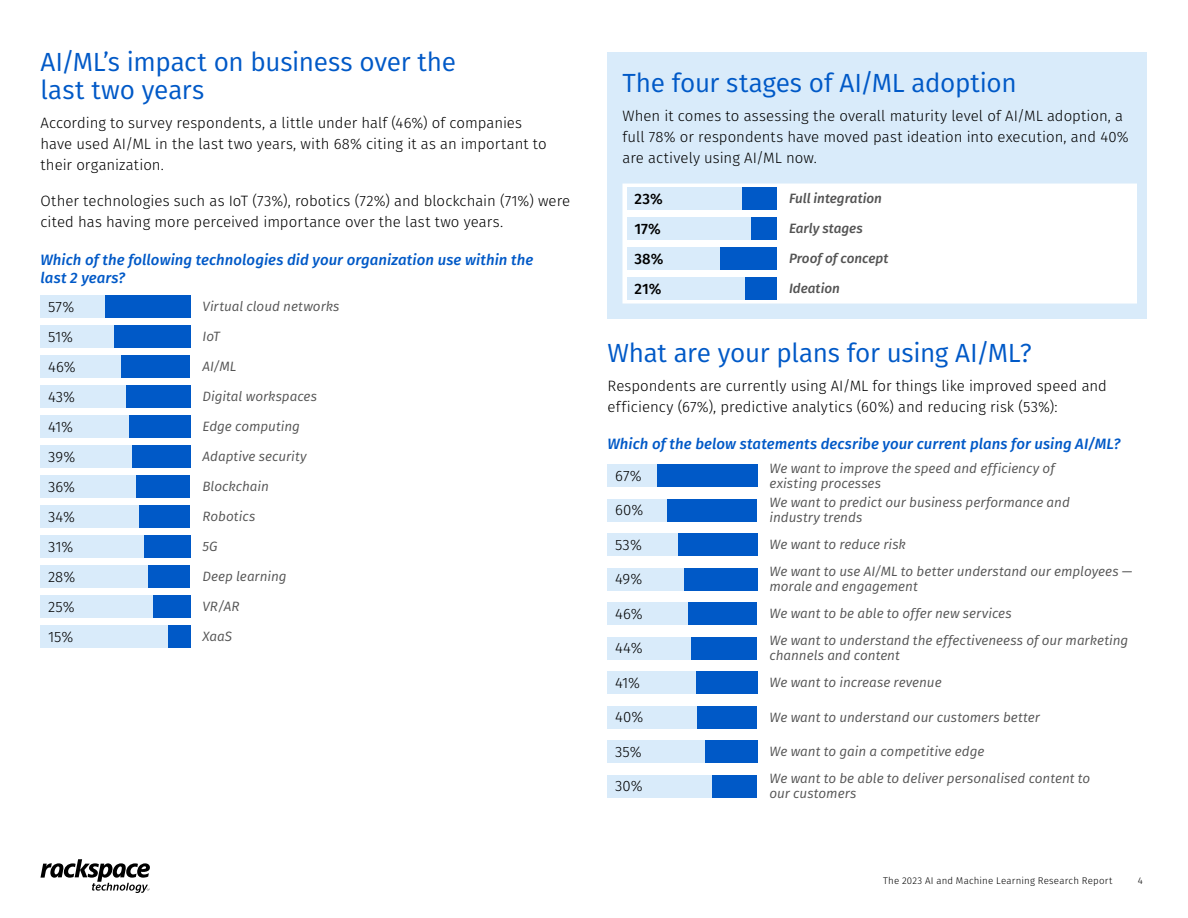
<style>
.page{position:relative;width:1188px;height:918px;background:#fff}
.page>*{position:absolute;margin:0;border:0;box-sizing:border-box;transform-origin:0 0}
.t1{font:26.25px/28.8px "Fira Sans";letter-spacing:-.015em;color:#0059c7}
.t2{font:300 15px/21px "Fira Sans";letter-spacing:.005em;color:#000}
.t3{font:italic 500 15px/18px "Fira Sans";letter-spacing:.005em;color:#0059c7}
.t4{font:500 15px "Fira Sans";letter-spacing:.01em;color:#000}
.t5{font:italic 13.5px/14.9px "Fira Sans";color:#545454}
.t6{font:italic 500 13.5px "Fira Sans";color:#545454}
.t7{font:300 9.75px "Fira Sans";letter-spacing:.02em;color:#000}
</style>
<div class="page">
<div style="left:40px;top:296px;width:150px;height:22px;background:#d9ebfa"></div>
<div style="left:105px;top:296px;width:85px;height:22px;background:#0059c7"></div>
<div style="left:40px;top:326px;width:150px;height:22px;background:#d9ebfa"></div>
<div style="left:114px;top:326px;width:76px;height:22px;background:#0059c7"></div>
<div style="left:40px;top:356px;width:150px;height:22px;background:#d9ebfa"></div>
<div style="left:122px;top:356px;width:68px;height:22px;background:#0059c7"></div>
<div style="left:40px;top:386px;width:150px;height:22px;background:#d9ebfa"></div>
<div style="left:126px;top:386px;width:64px;height:22px;background:#0059c7"></div>
<div style="left:40px;top:416px;width:150px;height:22px;background:#d9ebfa"></div>
<div style="left:129px;top:416px;width:61px;height:22px;background:#0059c7"></div>
<div style="left:40px;top:446px;width:150px;height:22px;background:#d9ebfa"></div>
<div style="left:132px;top:446px;width:58px;height:22px;background:#0059c7"></div>
<div style="left:40px;top:476px;width:150px;height:22px;background:#d9ebfa"></div>
<div style="left:136px;top:476px;width:54px;height:22px;background:#0059c7"></div>
<div style="left:40px;top:506px;width:150px;height:22px;background:#d9ebfa"></div>
<div style="left:140px;top:506px;width:50px;height:22px;background:#0059c7"></div>
<div style="left:40px;top:536px;width:150px;height:22px;background:#d9ebfa"></div>
<div style="left:144px;top:536px;width:46px;height:22px;background:#0059c7"></div>
<div style="left:40px;top:566px;width:150px;height:22px;background:#d9ebfa"></div>
<div style="left:148px;top:566px;width:42px;height:22px;background:#0059c7"></div>
<div style="left:40px;top:596px;width:150px;height:22px;background:#d9ebfa"></div>
<div style="left:153px;top:596px;width:37px;height:22px;background:#0059c7"></div>
<div style="left:40px;top:626px;width:150px;height:22px;background:#d9ebfa"></div>
<div style="left:168px;top:626px;width:22px;height:22px;background:#0059c7"></div>
<div style="left:608px;top:464px;width:150px;height:23px;background:#d9ebfa"></div>
<div style="left:657px;top:464px;width:101px;height:23px;background:#0059c7"></div>
<div style="left:608px;top:499px;width:150px;height:22px;background:#d9ebfa"></div>
<div style="left:668px;top:499px;width:90px;height:22px;background:#0059c7"></div>
<div style="left:608px;top:533px;width:150px;height:23px;background:#d9ebfa"></div>
<div style="left:678px;top:533px;width:80px;height:23px;background:#0059c7"></div>
<div style="left:608px;top:568px;width:150px;height:22px;background:#d9ebfa"></div>
<div style="left:684px;top:568px;width:74px;height:22px;background:#0059c7"></div>
<div style="left:608px;top:602px;width:150px;height:23px;background:#d9ebfa"></div>
<div style="left:688px;top:602px;width:70px;height:23px;background:#0059c7"></div>
<div style="left:608px;top:637px;width:150px;height:22px;background:#d9ebfa"></div>
<div style="left:692px;top:637px;width:66px;height:22px;background:#0059c7"></div>
<div style="left:608px;top:671px;width:150px;height:23px;background:#d9ebfa"></div>
<div style="left:696px;top:671px;width:62px;height:23px;background:#0059c7"></div>
<div style="left:608px;top:706px;width:150px;height:22px;background:#d9ebfa"></div>
<div style="left:698px;top:706px;width:60px;height:22px;background:#0059c7"></div>
<div style="left:608px;top:740px;width:150px;height:23px;background:#d9ebfa"></div>
<div style="left:705px;top:740px;width:53px;height:23px;background:#0059c7"></div>
<div style="left:608px;top:775px;width:150px;height:22px;background:#d9ebfa"></div>
<div style="left:712px;top:775px;width:46px;height:22px;background:#0059c7"></div>
<div style="left:608px;top:52px;width:540px;height:268px;background:#d9ebfa"></div>
<div style="left:622px;top:184px;width:515px;height:120px;background:#fff"></div>
<div style="left:627px;top:187px;width:150px;height:23px;background:#d9ebfa"></div>
<div style="left:742px;top:187px;width:35px;height:23px;background:#0059c7"></div>
<div style="left:627px;top:217px;width:150px;height:23px;background:#d9ebfa"></div>
<div style="left:752px;top:217px;width:25px;height:23px;background:#0059c7"></div>
<div style="left:627px;top:247px;width:150px;height:23px;background:#d9ebfa"></div>
<div style="left:720px;top:247px;width:57px;height:23px;background:#0059c7"></div>
<div style="left:627px;top:277px;width:150px;height:23px;background:#d9ebfa"></div>
<div style="left:746px;top:277px;width:31px;height:23px;background:#0059c7"></div>
<svg style="left:40px;top:859px;width:110px;height:34px"></svg>
<h1 class="t1" style="left:40px;top:46px;width:417px">AI/ML’s impact on business over the last two years</h1>
<p class="t2" style="left:40px;top:112px;width:508px">According to survey respondents, a little under half (46%) of companies have used AI/ML in the last two years, with 68% citing it as an important to their organization.</p>
<p class="t2" style="left:40px;top:190px;width:531px">Other technologies such as IoT (73%), robotics (72%) and blockchain (71%) were cited has having more perceived importance over the last two years.</p>
<p class="t3" style="left:40px;top:250px;width:494px">Which of the following technologies did your organization use within the last 2 years?</p>
<p class="t2" style="left:48px;top:296px;width:28px">57%</p>
<p class="t5" style="left:202px;top:299px;width:139px">Virtual cloud networks</p>
<p class="t2" style="left:48px;top:326px;width:26px">51%</p>
<p class="t5" style="left:202px;top:329px;width:19px">IoT</p>
<p class="t2" style="left:48px;top:356px;width:29px">46%</p>
<p class="t5" style="left:202px;top:359px;width:35px">AI/ML</p>
<p class="t2" style="left:48px;top:386px;width:29px">43%</p>
<p class="t5" style="left:202px;top:389px;width:116px">Digital workspaces</p>
<p class="t2" style="left:48px;top:416px;width:26px">41%</p>
<p class="t5" style="left:202px;top:419px;width:99px">Edge computing</p>
<p class="t2" style="left:48px;top:446px;width:29px">39%</p>
<p class="t5" style="left:202px;top:449px;width:106px">Adaptive security</p>
<p class="t2" style="left:48px;top:476px;width:29px">36%</p>
<p class="t5" style="left:202px;top:479px;width:68px">Blockchain</p>
<p class="t2" style="left:48px;top:506px;width:28px">34%</p>
<p class="t5" style="left:202px;top:509px;width:54px">Robotics</p>
<p class="t2" style="left:48px;top:536px;width:27px">31%</p>
<p class="t5" style="left:202px;top:539px;width:17px">5G</p>
<p class="t2" style="left:48px;top:566px;width:29px">28%</p>
<p class="t5" style="left:202px;top:569px;width:86px">Deep learning</p>
<p class="t2" style="left:48px;top:596px;width:28px">25%</p>
<p class="t5" style="left:202px;top:599px;width:38px">VR/AR</p>
<p class="t2" style="left:48px;top:626px;width:27px">15%</p>
<p class="t5" style="left:202px;top:629px;width:31px">XaaS</p>
<h1 class="t1" style="left:622px;top:68px;width:396px">The four stages of AI/ML adoption</h1>
<p class="t2" style="left:622px;top:105px;width:508px">When it comes to assessing the overall maturity level of AI/ML adoption, a full 78% or respondents have moved past ideation into execution, and 40% are actively using AI/ML now.</p>
<p class="t4" style="left:634px;top:186px;width:30px">23%</p>
<p class="t6" style="left:789px;top:188px;width:94px">Full integration</p>
<p class="t4" style="left:634px;top:216px;width:28px">17%</p>
<p class="t6" style="left:789px;top:218px;width:75px">Early stages</p>
<p class="t4" style="left:634px;top:246px;width:30px">38%</p>
<p class="t6" style="left:789px;top:248px;width:101px">Proof of concept</p>
<p class="t4" style="left:634px;top:276px;width:28px">21%</p>
<p class="t6" style="left:789px;top:278px;width:52px">Ideation</p>
<h1 class="t1" style="left:608px;top:338px;width:426px">What are your plans for using AI/ML?</h1>
<p class="t2" style="left:608px;top:375px;width:501px">Respondents are currently using AI/ML for things like improved speed and efficiency (67%), predictive analytics (60%) and reducing risk (53%):</p>
<p class="t3" style="left:608px;top:434px;width:514px">Which of the below statements decsribe your current plans for using AI/ML?</p>
<p class="t2" style="left:615px;top:465px;width:28px">67%</p>
<p class="t5" style="left:770px;top:460px;width:287px">We want to improve the speed and efficiency of existing processes</p>
<p class="t2" style="left:615px;top:499px;width:30px">60%</p>
<p class="t5" style="left:770px;top:495px;width:302px">We want to predict our business performance and industry trends</p>
<p class="t2" style="left:615px;top:534px;width:28px">53%</p>
<p class="t5" style="left:770px;top:537px;width:138px">We want to reduce risk</p>
<p class="t2" style="left:615px;top:568px;width:29px">49%</p>
<p class="t5" style="left:770px;top:564px;width:364px">We want to use AI/ML to better understand our employees — morale and engagement</p>
<p class="t2" style="left:615px;top:603px;width:29px">46%</p>
<p class="t5" style="left:770px;top:606px;width:244px">We want to be able to offer new services</p>
<p class="t2" style="left:615px;top:637px;width:29px">44%</p>
<p class="t5" style="left:770px;top:633px;width:360px">We want to understand the effectiveneess of our marketing channels and content</p>
<p class="t2" style="left:615px;top:672px;width:26px">41%</p>
<p class="t5" style="left:770px;top:675px;width:174px">We want to increase revenue</p>
<p class="t2" style="left:615px;top:706px;width:30px">40%</p>
<p class="t5" style="left:770px;top:709px;width:272px">We want to understand our customers better</p>
<p class="t2" style="left:615px;top:741px;width:28px">35%</p>
<p class="t5" style="left:770px;top:744px;width:216px">We want to gain a competitive edge</p>
<p class="t2" style="left:615px;top:775px;width:29px">30%</p>
<p class="t5" style="left:770px;top:771px;width:322px">We want to be able to deliver personalised content to our customers</p>
<p class="t7" style="left:883px;top:874px;width:231px">The 2023 AI and Machine Learning Research Report</p>
<p class="t7" style="left:1138px;top:874px;width:7px">4</p>
</div>
